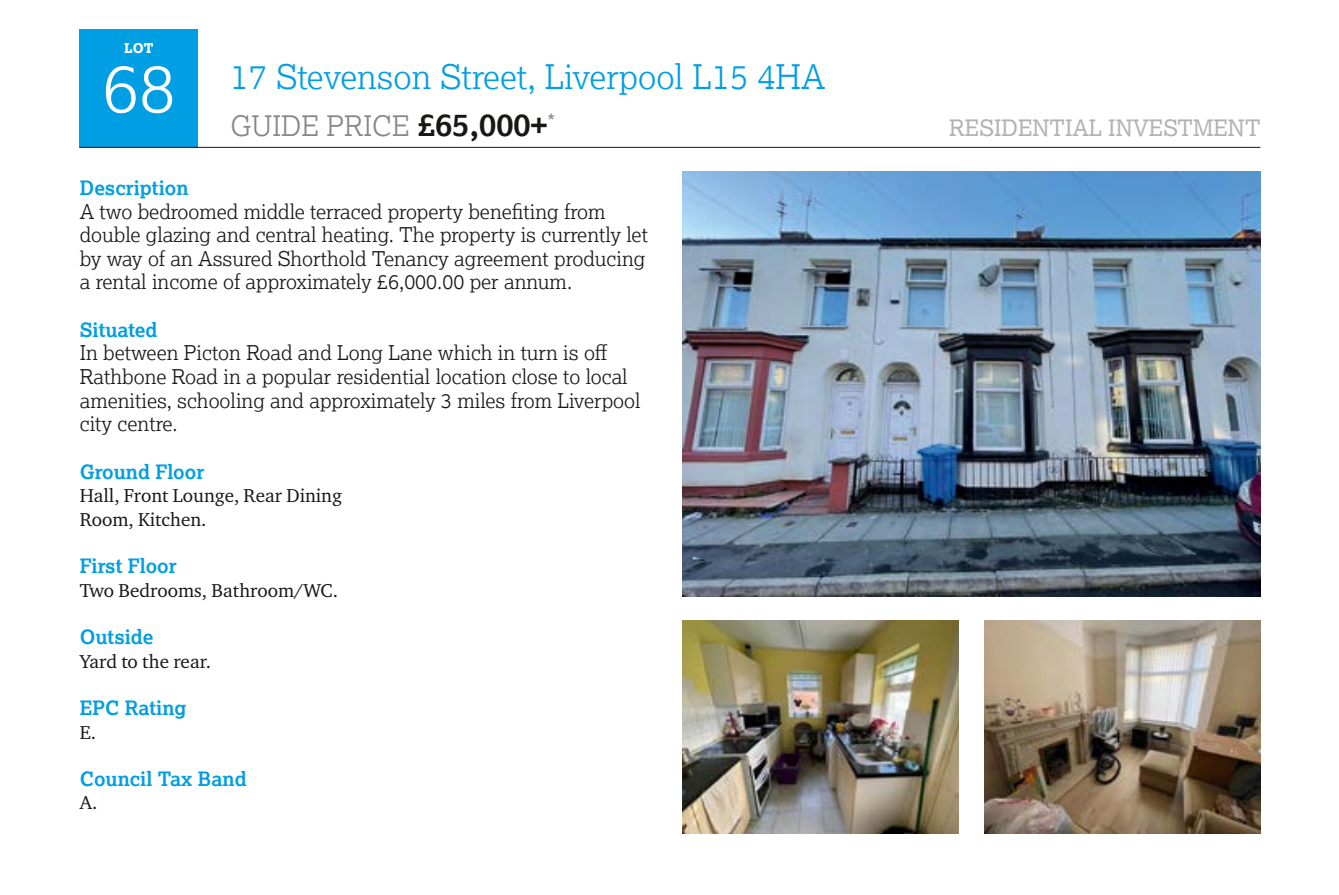
<style>
.page{position:relative;width:1339px;height:895px;background:#fff}
.page>*{position:absolute;margin:0;border:0;box-sizing:border-box;transform-origin:0 0}
.t1{font:300 67.5px "Lexia";color:#fff}
.t2{font:300 33.75px "Lexia";color:#009ee3}
.t3{font:300 28.12px "Lexia";color:#868786}
.t4{font:22.5px "Lexia";color:#b1b2b3}
.t5{font:300 20.25px/23.6px "Lexia";color:#181716}
.t6{font:700 19.8px "Lexia";color:#009ee3}
.t7{font:19.12px/23.6px "Charter ITC Pro";color:#181716}
.t8{font:800 13.5px "Lexia";color:#fff}
.s1{font-weight:700;font-size:31.5px;color:#181716}
</style>
<div class="page">
<div style="left:80px;top:29px;width:118px;height:119px;background:#009ee3"></div>
<hr style="left:80px;top:147px;width:1180px;height:1px;background:#181716">
<img style="left:682px;top:620px;width:276px;height:213px">
<img style="left:984px;top:620px;width:276px;height:213px">
<img style="left:682px;top:171px;width:578px;height:425px">
<p class="t8" style="left:124px;top:39px;width:31px">LOT</p>
<h1 class="t1" style="left:102px;top:45px;width:75px">68</h1>
<h2 class="t2" style="left:230px;top:55px;width:596px">17 Stevenson Street, Liverpool L15 4HA</h2>
<h3 class="t3" style="left:230px;top:108px;width:326px">GUIDE PRICE <span class="s1">£65,000+</span><sup>*</sup></h3>
<p class="t4" style="left:949px;top:113px;width:313px">RESIDENTIAL INVESTMENT</p>
<p class="t6" style="left:80px;top:175px;width:110px">Description</p>
<p class="t5" style="left:80px;top:199px;width:569px">A two bedroomed middle terraced property benefiting from double glazing and central heating. The property is currently let by way of an Assured Shorthold Tenancy agreement producing a rental income of approximately £6,000.00 per annum.</p>
<p class="t6" style="left:80px;top:317px;width:79px">Situated</p>
<p class="t5" style="left:80px;top:341px;width:562px">In between Picton Road and Long Lane which in turn is off Rathbone Road in a popular residential location close to local amenities, schooling and approximately 3 miles from Liverpool city centre.</p>
<p class="t6" style="left:80px;top:459px;width:126px">Ground Floor</p>
<p class="t7" style="left:80px;top:483px;width:264px">Hall, Front Lounge, Rear Dining<br>Room, Kitchen.</p>
<p class="t6" style="left:80px;top:553px;width:98px">First Floor</p>
<p class="t7" style="left:80px;top:578px;width:260px">Two Bedrooms, Bathroom/WC.</p>
<p class="t6" style="left:80px;top:624px;width:75px">Outside</p>
<p class="t7" style="left:80px;top:649px;width:133px">Yard to the rear.</p>
<p class="t6" style="left:80px;top:695px;width:108px">EPC Rating</p>
<p class="t7" style="left:80px;top:720px;width:18px">E.</p>
<p class="t6" style="left:80px;top:766px;width:168px">Council Tax Band</p>
<p class="t7" style="left:80px;top:790px;width:19px">A.</p>
</div>
